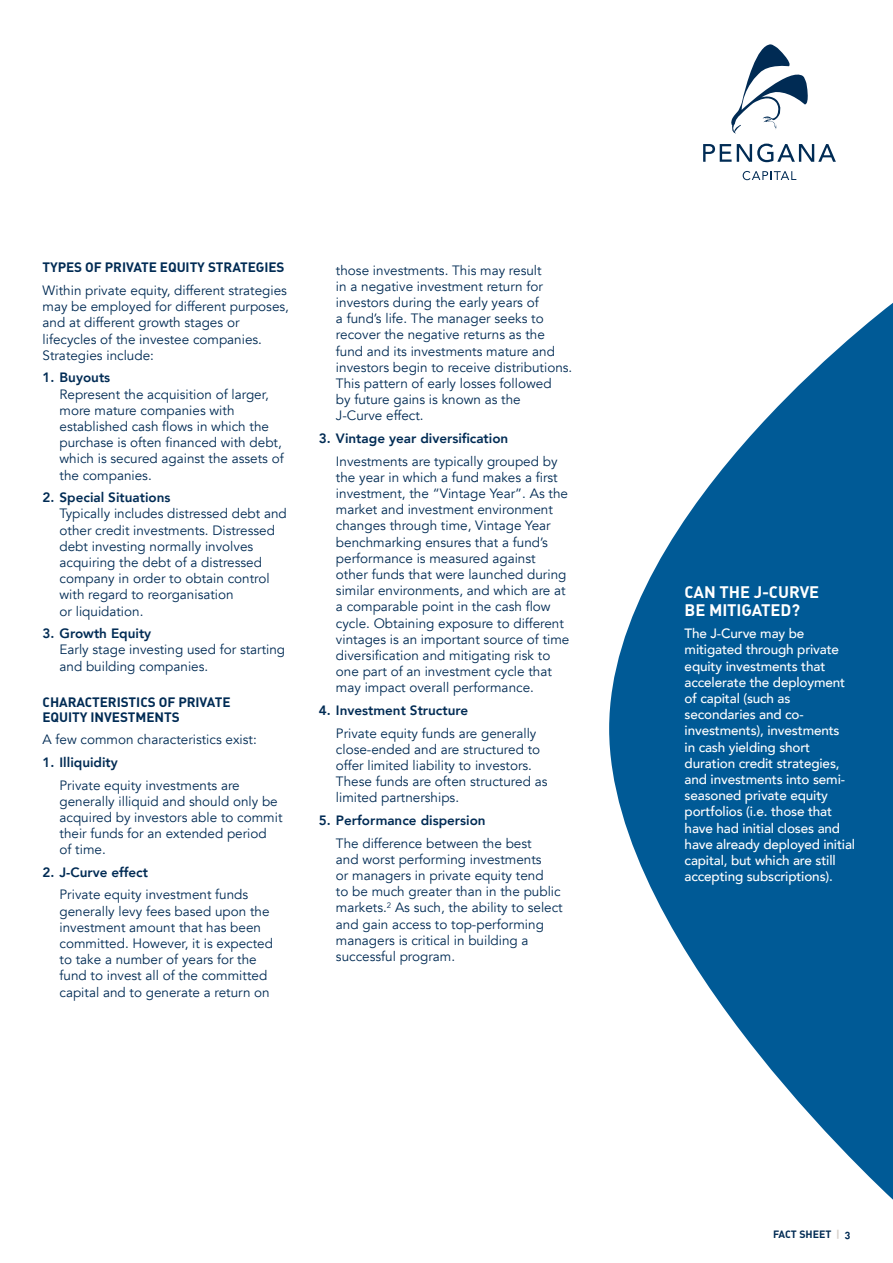
<style>
.page{position:relative;width:893px;height:1263px;background:#fff}
.page>*{position:absolute;margin:0;border:0;box-sizing:border-box;transform-origin:0 0}
.t1{font:16.5px/18px "DIN Bold Alternate";letter-spacing:-.005em;color:#fff}
.t2{font:13.5px/16.2px "Avenir";color:#002b54}
.t3{font:500 13.5px/16.2px "Avenir";letter-spacing:-.01em;color:#fff}
.t4{font:800 13.5px "Avenir";color:#002b54}
.t5{font:13.5px/15px "DIN Bold Alternate";letter-spacing:-.005em;color:#002b54}
.t6{font:10.5px "DIN Bold Alternate";color:#002b54}
.s1{color:#d5d0ca}
</style>
<div class="page">
<svg style="left:609px;top:303px;width:284px;height:897px;fill:#005a96"></svg>
<svg style="left:743px;top:171px;width:53px;height:9px"></svg>
<svg style="left:703px;top:144px;width:133px;height:18px"></svg>
<svg style="left:731px;top:44px;width:77px;height:90px"></svg>
<p class="t5" style="left:43px;top:259px;width:243px">TYPES OF PRIVATE EQUITY STRATEGIES</p>
<p class="t2" style="left:43px;top:282px;width:248px">Within private equity, different strategies may be employed for different purposes, and at different growth stages or lifecycles of the investee companies.<br>Strategies include:</p>
<p class="t4" style="left:43px;top:367px;width:69px">1. Buyouts</p>
<p class="t2" style="left:60px;top:386px;width:226px">Represent the acquisition of larger, more mature companies with established cash flows in which the purchase is often financed with debt, which is secured against the assets of the companies.</p>
<p class="t4" style="left:43px;top:487px;width:130px">2. Special Situations</p>
<p class="t2" style="left:60px;top:506px;width:229px">Typically includes distressed debt and other credit investments. Distressed debt investing normally involves acquiring the debt of a distressed company in order to obtain control with regard to reorganisation<br>or liquidation.</p>
<p class="t4" style="left:43px;top:623px;width:110px">3. Growth Equity</p>
<p class="t2" style="left:60px;top:642px;width:227px">Early stage investing used for starting and building companies.</p>
<p class="t5" style="left:43px;top:694px;width:189px">CHARACTERISTICS OF PRIVATE<br>EQUITY INVESTMENTS</p>
<p class="t2" style="left:43px;top:732px;width:216px">A few common characteristics exist:</p>
<p class="t4" style="left:43px;top:752px;width:77px">1. Illiquidity</p>
<p class="t2" style="left:60px;top:777px;width:224px">Private equity investments are generally illiquid and should only be acquired by investors able to commit their funds for an extended period<br>of time.</p>
<p class="t4" style="left:43px;top:862px;width:107px">2. J-Curve effect</p>
<p class="t2" style="left:60px;top:887px;width:215px">Private equity investment funds generally levy fees based upon the investment amount that has been committed. However, it is expected to take a number of years for the fund to invest all of the committed capital and to generate a return on</p>
<p class="t2" style="left:336px;top:262px;width:238px">those investments. This may result<br>in a negative investment return for investors during the early years of<br>a fund’s life. The manager seeks to recover the negative returns as the fund and its investments mature and investors begin to receive distributions.<br>This pattern of early losses followed<br>by future gains is known as the<br>J-Curve effect.</p>
<p class="t4" style="left:319px;top:428px;width:191px">3. Vintage year diversification</p>
<p class="t2" style="left:336px;top:453px;width:235px">Investments are typically grouped by the year in which a fund makes a first investment, the “Vintage Year”. As the market and investment environment changes through time, Vintage Year benchmarking ensures that a fund’s performance is measured against other funds that were launched during similar environments, and which are at a comparable point in the cash flow cycle. Obtaining exposure to different vintages is an important source of time diversification and mitigating risk to one part of an investment cycle that may impact overall performance.</p>
<p class="t4" style="left:319px;top:700px;width:151px">4. Investment Structure</p>
<p class="t2" style="left:336px;top:725px;width:213px">Private equity funds are generally close-ended and are structured to offer limited liability to investors.<br>These funds are often structured as limited partnerships.</p>
<p class="t4" style="left:319px;top:810px;width:168px">5. Performance dispersion</p>
<p class="t2" style="left:336px;top:835px;width:228px">The difference between the best<br>and worst performing investments<br>or managers in private equity tend<br>to be much greater than in the public markets.<sup>2</sup> As such, the ability to select and gain access to top-performing managers is critical in building a successful program.</p>
<p class="t1" style="left:685px;top:582px;width:136px">CAN THE J-CURVE<br>BE MITIGATED?</p>
<p class="t3" style="left:685px;top:625px;width:172px">The J-Curve may be mitigated through private equity investments that accelerate the deployment of capital (such as secondaries and co&shy;investments), investments<br>in cash yielding short duration credit strategies, and investments into semi&shy;seasoned private equity portfolios (i.e. those that have had initial closes and have already deployed initial capital, but which are still accepting subscriptions).</p>
<p class="t6" style="left:773px;top:1227px;width:79px">FACT SHEET <span class="s1">|</span> 3</p>
</div>
